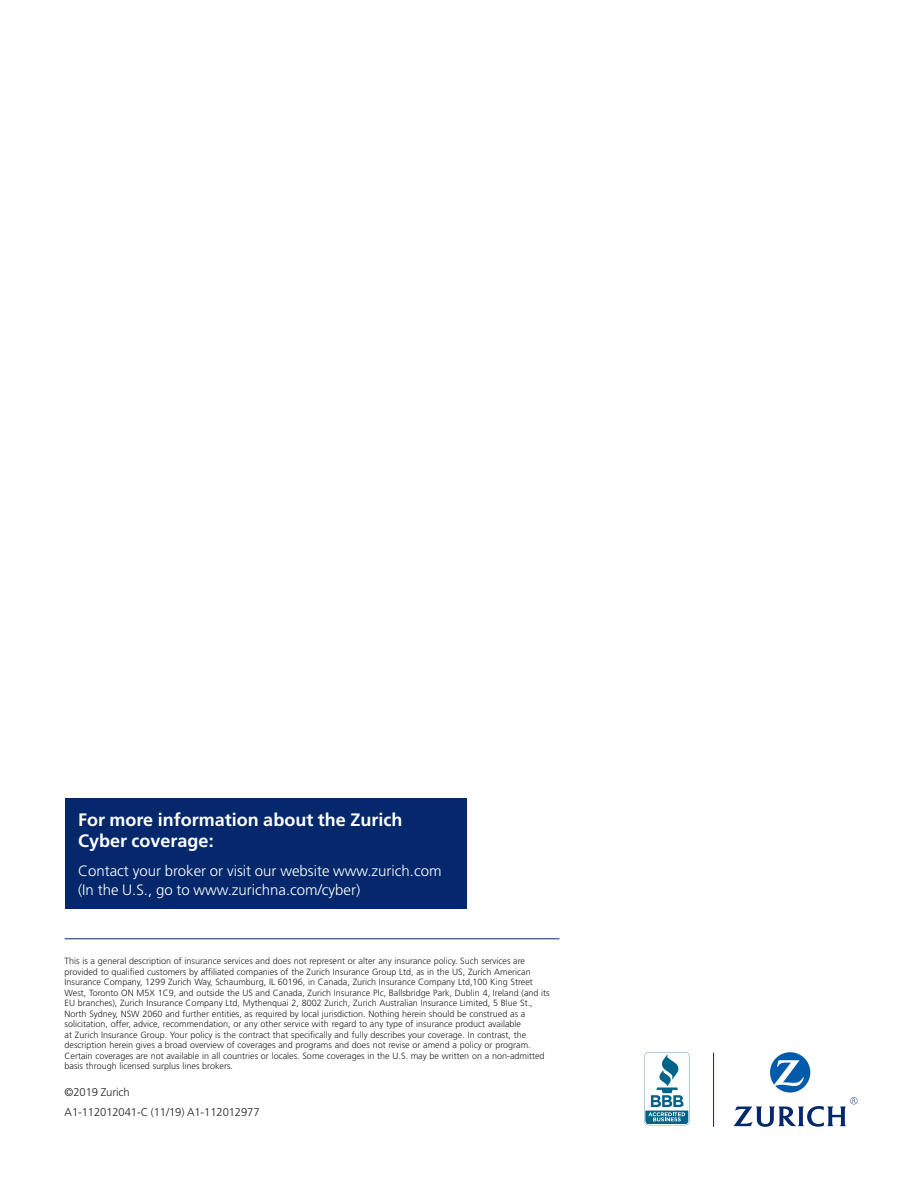
<style>
.page{position:relative;width:918px;height:1188px;background:#fff}
.page>*{position:absolute;margin:0;border:0;box-sizing:border-box;transform-origin:0 0}
._10_12_Frutiger_Ligh{font:700 18px/21.6px "Frutiger LT Std";color:#fff}
._10_12_Frutiger_Ligh-2{font:300 15px/19.5px "Frutiger LT Std";color:#fff}
.Doc_reference_legal{font:300 11.25px "Frutiger LT Std";letter-spacing:-.01em;color:#231f20}
.Confetti_Light{font:300 9px/10.5px "Frutiger LT Std";color:#231f20}
.t1{font:700 3px "Gotham";color:#006387}
</style>
<div class="page">
<svg style="left:734px;top:1052px;width:124px;height:75px"></svg>
<svg style="left:644px;top:1052px;width:46px;height:73px"></svg>
<hr style="left:713px;top:1053px;width:1px;height:74px;background:#04286b">
<hr style="left:65px;top:938px;width:494px;height:1px;background:#04286b">
<div style="left:65px;top:799px;width:401px;height:110px;background:#04286b"></div>
<p class="_10_12_Frutiger_Ligh" style="left:78px;top:809px;width:326px">For more information about the Zurich<br>Cyber coverage:</p>
<p class="_10_12_Frutiger_Ligh-2" style="left:78px;top:861px;width:365px">Contact your broker or visit our website www.zurich.com (In the U.S., go to www.zurichna.com/cyber)</p>
<p class="Confetti_Light" style="left:65px;top:956px;width:487px">This is a general description of insurance services and does not represent or alter any insurance policy. Such services are provided to qualified customers by affiliated companies of the Zurich Insurance Group Ltd, as in the US, Zurich American Insurance Company, 1299 Zurich Way, Schaumburg, IL 60196, in Canada, Zurich Insurance Company Ltd,100 King Street West, Toronto ON M5X 1C9, and outside the US and Canada, Zurich Insurance Plc, Ballsbridge Park, Dublin 4, Ireland (and its EU branches), Zurich Insurance Company Ltd, Mythenquai 2, 8002 Zurich, Zurich Australian Insurance Limited, 5 Blue St., North Sydney, NSW 2060 and further entities, as required by local jurisdiction. Nothing herein should be construed as a solicitation, offer, advice, recommendation, or any other service with regard to any type of insurance product available<br>at Zurich Insurance Group. Your policy is the contract that specifically and fully describes your coverage. In contrast, the description herein gives a broad overview of coverages and programs and does not revise or amend a policy or program.<br>Certain coverages are not available in all countries or locales. Some coverages in the U.S. may be written on a non-admitted basis through licensed surplus lines brokers.</p>
<p class="Doc_reference_legal" style="left:65px;top:1086px;width:66px">©2019 Zurich</p>
<p class="Doc_reference_legal" style="left:65px;top:1106px;width:197px">A1-112012041-C (11/19) A1-112012977</p>
<p class="t1" style="left:683px;top:1104px;width:3px">®</p>
</div>
